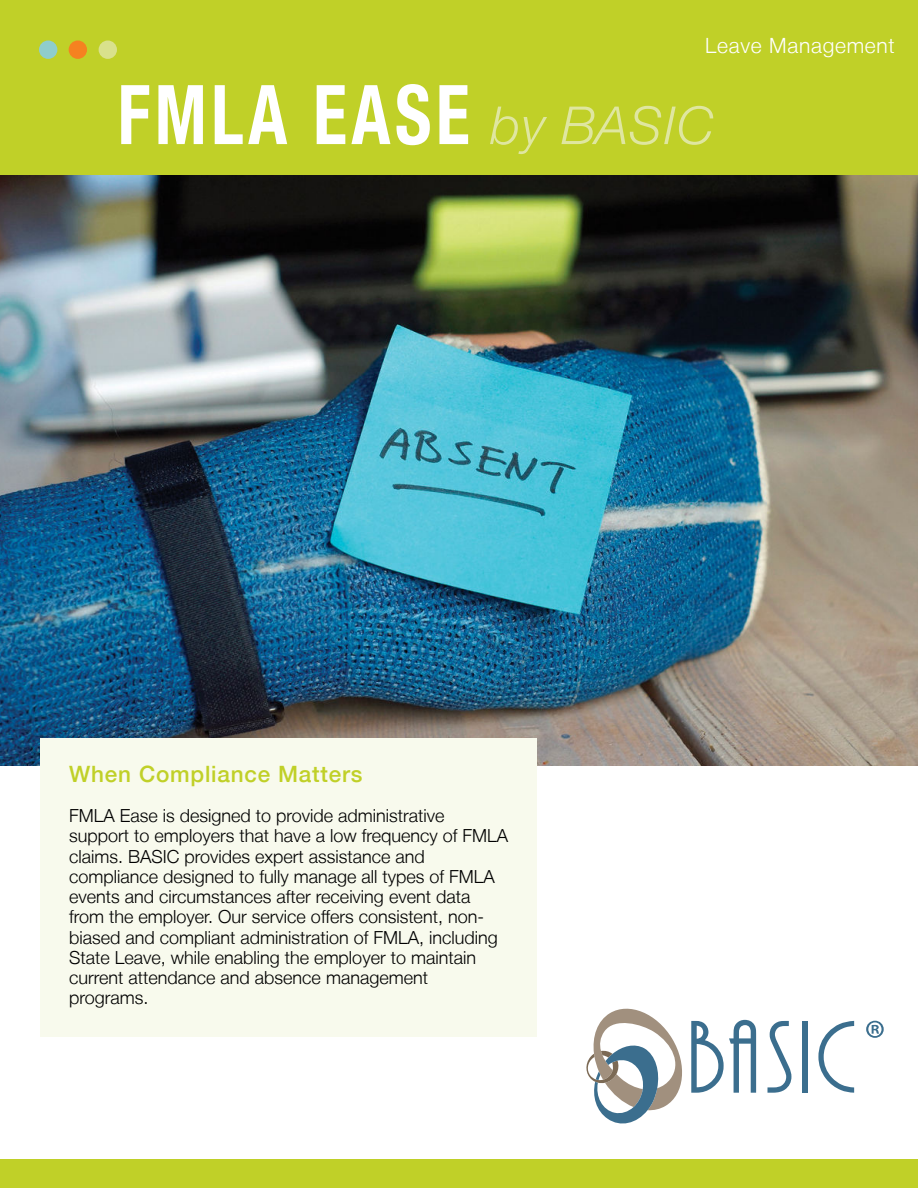
<style>
.page{position:relative;width:918px;height:1188px;background:#fff}
.page>*{position:absolute;margin:0;border:0;box-sizing:border-box;transform-origin:0 0}
.t1{font:700 condensed 82.5px "Helvetica Neue LT";letter-spacing:.065em;color:#fff;scale:.85 1}
.t2{font:500 22.5px "Helvetica Neue LT";letter-spacing:.035em;color:#c0d028}
.t3{font:300 21px "Helvetica Neue LT";letter-spacing:.035em;color:#fff}
.t4{font:300 18px/20.2px "Helvetica Neue LT";color:#000}
.s1{font-weight:300;font-style:italic;font-stretch:normal;font-size:52.5px;color:#dfe6a0}
</style>
<div class="page">
<div style="left:0;top:0;width:918px;height:175px;background:#c0d028"></div>
<svg style="left:586px;top:1009px;width:170px;height:115px"></svg>
<svg style="left:767px;top:1021px;width:24px;height:72px"></svg>
<div style="left:803px;top:1021px;width:5px;height:72px;background:#3b6e8e"></div>
<svg style="left:818px;top:1021px;width:36px;height:72px"></svg>
<svg style="left:866px;top:1021px;width:18px;height:17px"></svg>
<div style="left:99px;top:40px;width:18px;height:19px;background:#d9e18c;border-radius:50%"></div>
<div style="left:69px;top:40px;width:18px;height:19px;background:#f58220;border-radius:50%"></div>
<div style="left:39px;top:40px;width:18px;height:19px;background:#8fcdcc;border-radius:50%"></div>
<div style="left:0;top:1160px;width:918px;height:28px;background:#c0d028"></div>
<img style="left:0;top:176px;width:918px;height:590px">
<div style="left:41px;top:739px;width:496px;height:298px;background:#f8faed"></div>
<p class="t3" style="left:705px;top:38px;width:191px">Leave Management</p>
<h1 class="t1" style="left:118px;top:67px;width:703px">FMLA EASE <span class="s1">by BASIC</span></h1>
<p class="t2" style="left:69px;top:765px;width:295px">When Compliance Matters</p>
<p class="t4" style="left:69px;top:807px;width:441px">FMLA Ease is designed to provide administrative support to employers that have a low frequency of FMLA claims. BASIC provides expert assistance and compliance designed to fully manage all types of FMLA events and circumstances after receiving event data from the employer. Our service offers consistent, non&shy;biased and compliant administration of FMLA, including State Leave, while enabling the employer to maintain current attendance and absence management programs.</p>
</div>
